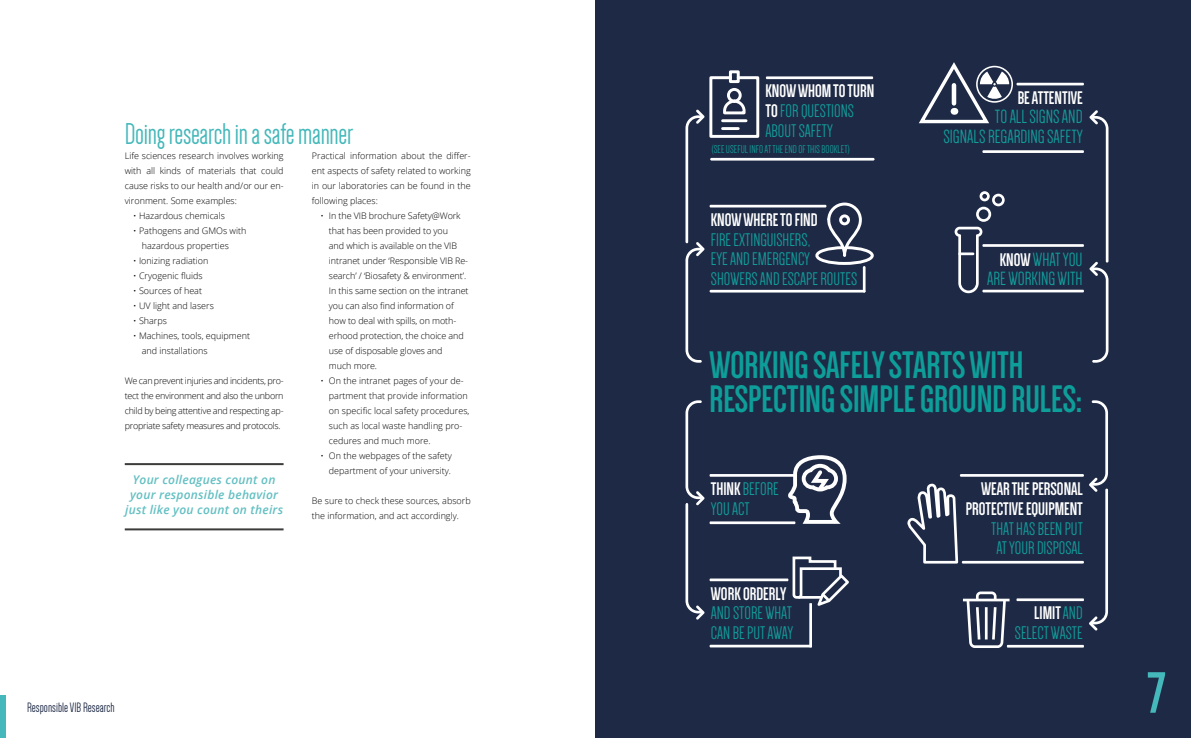
<style>
.page{position:relative;width:1191px;height:738px;background:#fff}
.page>*{position:absolute;margin:0;border:0;box-sizing:border-box;transform-origin:0 0}
.t1{font:700 60px "Dense";color:#44b8ba}
.t2{font:700 39.4px/34px "Dense";color:#0e9e99}
.t3{font:31px "Dense";letter-spacing:-.01em;color:#44b8ba}
.t4{font:19.7px/19.7px "Dense";color:#119f9c;text-align:right}
.t5{font:18.8px/19.7px "Dense";color:#119f9c}
.t6{font:700 18.8px/19.7px "Dense";color:#fff;text-align:right}
.t7{font:14px "Dense";color:#1e2a45}
.t8{font:italic 600 12px/15px "Open Sans";letter-spacing:.02em;color:#63bfc2;text-align:center}
.t9{font:11.6px "Dense";color:#119f9c}
.t10{font:300 9px/15px "Open Sans";color:#000}
.s1{font-weight:700;color:#fff}
.s2{font-weight:700;font-size:18.8px;color:#fff}
</style>
<div class="page">
<hr style="left:125px;top:463px;width:158px;height:2px;background:#3c3c3b">
<hr style="left:125px;top:528px;width:158px;height:2px;background:#3c3c3b">
<div style="left:595px;top:0;width:596px;height:737px;background:#1e2a45"></div>
<div style="left:729px;top:70px;width:10px;height:13px;border:3px solid #fff"></div>
<svg style="left:685px;top:75px;width:190px;height:287px"></svg>
<svg style="left:685px;top:400px;width:164px;height:247px"></svg>
<svg style="left:907px;top:62px;width:201px;height:586px"></svg>
<div style="left:0;top:694px;width:6px;height:43px;background:#44b8ba"></div>
<h3 class="t3" style="left:125px;top:118px;width:230px">Doing research in a safe manner</h3>
<p class="t10" style="left:125px;top:147px;width:160px;text-align:justify">Life sciences research involves working with all kinds of materials that could cause risks to our health and/or our en&shy;vironment. Some examples:</p>
<p class="t10" style="left:133px;top:207px;width:93px">• Hazardous chemicals</p>
<p class="t10" style="left:142px;top:222px;width:106px;text-indent:-9px">• Pathogens and GMOs with hazardous properties</p>
<p class="t10" style="left:133px;top:252px;width:77px">• Ionizing radiation</p>
<p class="t10" style="left:133px;top:267px;width:71px">• Cryogenic fluids</p>
<p class="t10" style="left:133px;top:282px;width:70px">• Sources of heat</p>
<p class="t10" style="left:133px;top:297px;width:82px">• UV light and lasers</p>
<p class="t10" style="left:133px;top:312px;width:35px">• Sharps</p>
<p class="t10" style="left:142px;top:327px;width:110px;text-indent:-9px">• Machines, tools, equipment and installations</p>
<p class="t10" style="left:125px;top:372px;width:160px;text-align:justify">We can prevent injuries and incidents, pro&shy;tect the environment and also the unborn child by being attentive and respecting ap&shy;propriate safety measures and protocols.</p>
<h3 class="t8" style="left:125px;top:471px;width:159px">Your colleagues count on your responsible behavior just like you count on theirs</h3>
<p class="t10" style="left:312px;top:147px;width:160px;text-align:justify">Practical information about the differ&shy;ent aspects of safety related to working in our laboratories can be found in the following places:</p>
<p class="t10" style="left:329px;top:207px;width:141px;text-indent:-9px">• In the VIB brochure Safety@Work that has been provided to you<br>and which is available on the VIB intranet under ‘Responsible VIB Re&shy;search’ / ‘Biosafety &amp; environment’.<br>In this same section on the intranet you can also find information of how to deal with spills, on moth&shy;erhood protection, the choice and use of disposable gloves and<br>much more.</p>
<p class="t10" style="left:329px;top:372px;width:142px;text-indent:-9px">• On the intranet pages of your de&shy;partment that provide information on specific local safety procedures, such as local waste handling pro&shy;cedures and much more.</p>
<p class="t10" style="left:320px;top:447px;width:133px;text-align:right">• On the webpages of the safety department of your university.</p>
<p class="t10" style="left:312px;top:492px;width:160px">Be sure to check these sources, absorb the information, and act accordingly.</p>
<h3 class="t7" style="left:27px;top:700px;width:89px">Responsible VIB Research</h3>
<h3 class="t5" style="left:765px;top:81px;width:110px"><span class="s1">KNOW WHOM TO TURN<br>TO</span> FOR QUESTIONS<br>ABOUT SAFETY</h3>
<p class="t9" style="left:712px;top:143px;width:139px">(SEE USEFUL INFO AT THE END OF THIS BOOKLET)</p>
<h3 class="t6" style="left:711px;top:210px;width:108px">KNOW WHERE TO FIND</h3>
<h3 class="t5" style="left:711px;top:229px;width:148px">FIRE EXTINGUISHERS,<br>EYE AND EMERGENCY<br>SHOWERS AND ESCAPE ROUTES</h3>
<h3 class="t6" style="left:1017px;top:88px;width:66px">BE ATTENTIVE</h3>
<h3 class="t4" style="left:943px;top:107px;width:141px">TO ALL SIGNS AND<br>SIGNALS REGARDING SAFETY</h3>
<h3 class="t4" style="left:987px;top:249px;width:97px"><span class="s2">KNOW</span> WHAT YOU<br>ARE WORKING WITH</h3>
<h2 class="t2" style="left:709px;top:348px;width:374px">WORKING SAFELY STARTS WITH<br>RESPECTING SIMPLE GROUND RULES:</h2>
<h3 class="t5" style="left:711px;top:479px;width:69px"><span class="s1">THINK</span> BEFORE<br>YOU ACT</h3>
<h3 class="t6" style="left:711px;top:583px;width:77px">WORK ORDERLY</h3>
<h3 class="t5" style="left:711px;top:603px;width:84px">AND STORE WHAT<br>CAN BE PUT AWAY</h3>
<h3 class="t6" style="left:965px;top:479px;width:119px">WEAR THE PERSONAL<br>PROTECTIVE EQUIPMENT</h3>
<h3 class="t5" style="left:991px;top:518px;width:93px">THAT HAS BEEN PUT<br>AT YOUR DISPOSAL</h3>
<h3 class="t5" style="left:1014px;top:603px;width:69px;text-align:right"><span class="s1">LIMIT</span> AND<br>SELECT WASTE</h3>
<h1 class="t1" style="left:1147px;top:663px;width:20px">7</h1>
</div>
